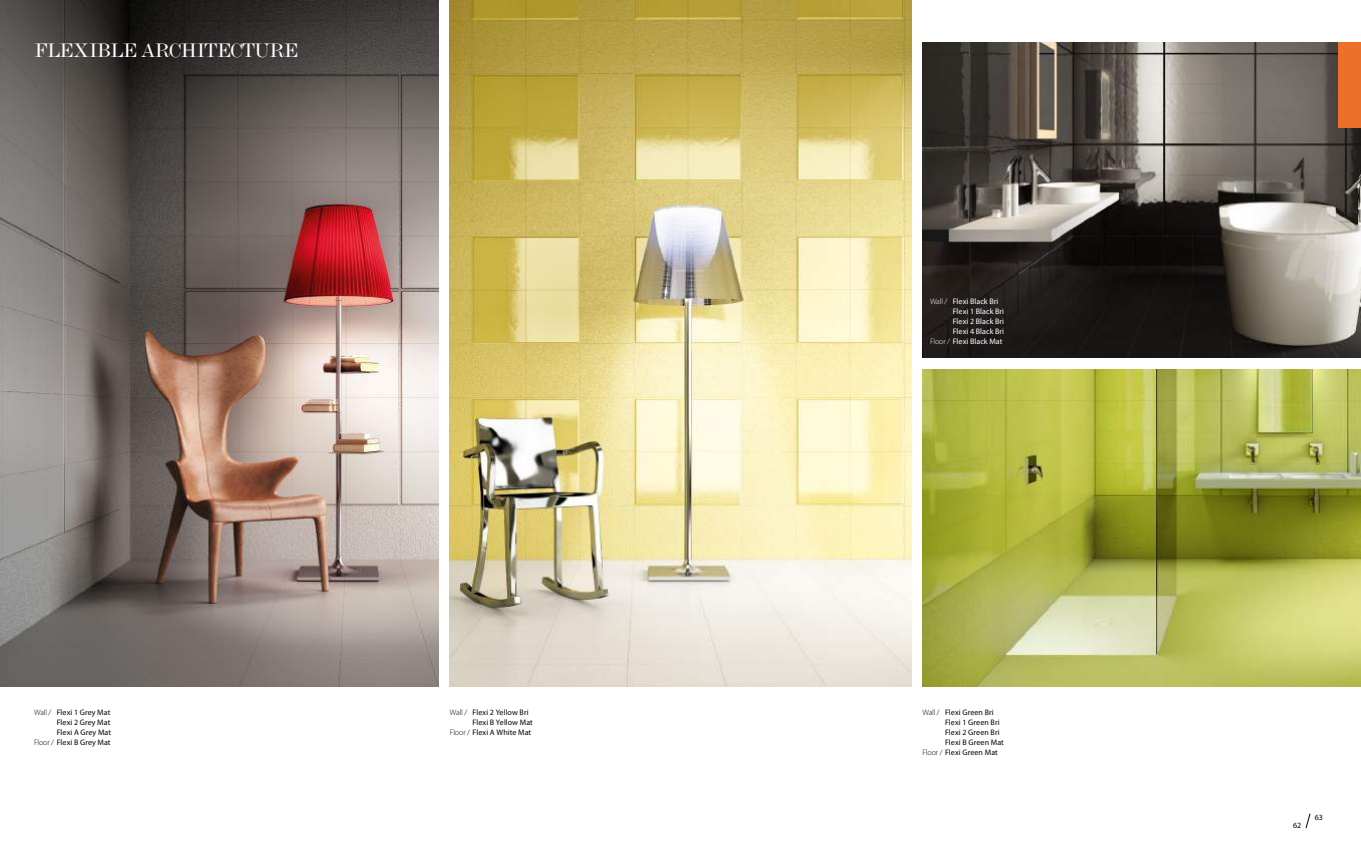
<style>
.page{position:relative;width:1361px;height:842px;background:#fff}
.page>*{position:absolute;margin:0;border:0;box-sizing:border-box;transform-origin:0 0}
.t1{font:20px "Baron MT Modern Text";letter-spacing:-.05em;color:#fff}
.t2{font:8px/10px "Myriad Pro";letter-spacing:.01em;color:#000;text-align:right}
.t3{font:8px "Myriad Pro";letter-spacing:.01em;color:#fff}
.s1{font-weight:300}
</style>
<div class="page">
<img style="left:0;top:0;width:438px;height:686px">
<img style="left:922px;top:43px;width:439px;height:315px">
<img style="left:922px;top:369px;width:439px;height:317px">
<img style="left:450px;top:0;width:461px;height:686px">
<div style="left:1338px;top:43px;width:23px;height:85px;background:#ed702a"></div>
<svg style="left:1305px;top:813px;width:5px;height:16px"></svg>
<h1 class="t1" style="left:34px;top:38px;width:266px">FLEXIBLE ARCHITECTURE</h1>
<p class="t2" style="left:34px;top:707px;width:79px"><span class="s1">Wall /</span> Flexi 1 Grey Mat<br>Flexi 2 Grey Mat<br>Flexi A Grey Mat<br><span class="s1">Floor /</span> Flexi B Grey Mat</p>
<p class="t2" style="left:450px;top:707px;width:80px"><span class="s1">Wall /</span> Flexi 2 Yellow Bri</p>
<p class="t2" style="left:472px;top:717px;width:62px">Flexi B Yellow Mat</p>
<p class="t2" style="left:450px;top:727px;width:83px"><span class="s1">Floor /</span> Flexi A White Mat</p>
<p class="t3" style="left:930px;top:297px;width:70px"><span class="s1">Wall /</span> Flexi Black Bri</p>
<p class="t3" style="left:952px;top:307px;width:53px">Flexi 1 Black Bri</p>
<p class="t3" style="left:952px;top:317px;width:53px">Flexi 2 Black Bri</p>
<p class="t3" style="left:952px;top:327px;width:53px">Flexi 4 Black Bri</p>
<p class="t3" style="left:930px;top:337px;width:74px"><span class="s1">Floor /</span> Flexi Black Mat</p>
<p class="t2" style="left:922px;top:707px;width:73px"><span class="s1">Wall /</span> Flexi Green Bri</p>
<p class="t2" style="left:945px;top:717px;width:56px">Flexi 1 Green Bri</p>
<p class="t2" style="left:945px;top:727px;width:56px">Flexi 2 Green Bri</p>
<p class="t2" style="left:945px;top:737px;width:60px">Flexi B Green Mat</p>
<p class="t2" style="left:922px;top:747px;width:77px"><span class="s1">Floor /</span> Flexi Green Mat</p>
<p class="t2" style="left:1293px;top:820px;width:10px">62</p>
<p class="t2" style="left:1314px;top:812px;width:10px">63</p>
</div>
